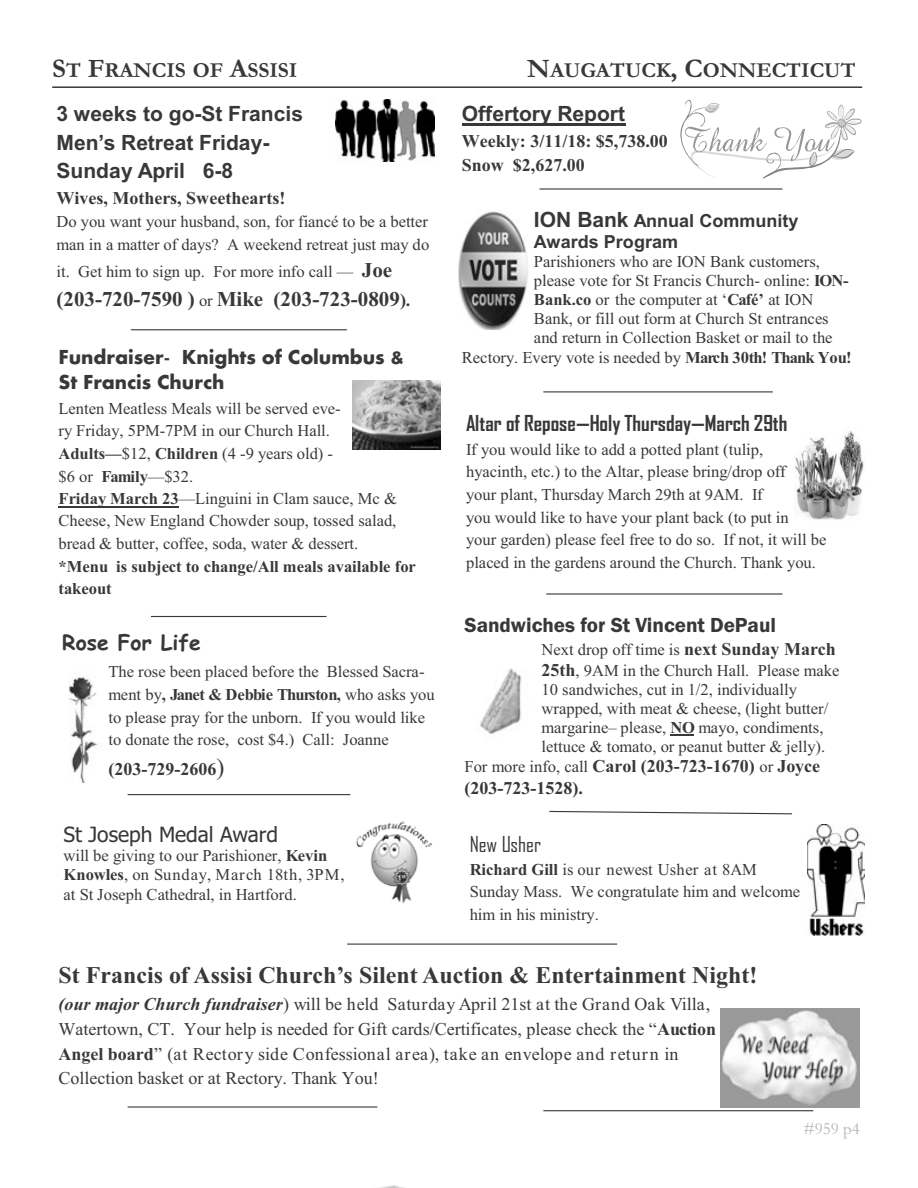
<style>
.page{position:relative;width:918px;height:1188px;background:#fff}
.page>*{position:absolute;margin:0;border:0;box-sizing:border-box;transform-origin:0 0}
.t1{font:700 24px "Times New Roman";color:#383838}
.t2{font:700 21.6px "Garamond";color:#383838}
.t3{font:700 21.15px "Aharoni";color:#383838}
.t4{font:600 21.15px "Franklin Gothic";color:#383838}
.t5{font:700 21px/28.7px "Arial";color:#383838}
.t6{font:700 21px "Agency FB";color:#383838}
.t7{font:700 21px "Times New Roman";color:#383838}
.t8{font:21px "Tahoma";letter-spacing:-.005em;color:#383838}
.t9{font:700 21px "Aharoni";color:#383838}
.t10{font:700 21px "Comic Sans MS";color:#383838}
.t11{font:21px "Agency FB";color:#383838}
.t12{font:18px/24.6px "Times New Roman";color:#383838}
.t13{font:700 18px/24.5px "Times New Roman";color:#383838}
.t14{font:700 18px/21.5px "Arial";color:#383838}
.t15{font:17.1px "Garamond";color:#b4b4b4}
.t16{font:16.65px "Times New Roman";color:#383838}
.t17{font:16.5px/22.5px "Times New Roman";color:#383838}
.t18{font:700 16.5px/22.5px "Times New Roman";color:#383838}
.s1{font-size:27px}
.s2{font-weight:700;font-size:21px}
.s3{font-weight:400;font-size:16.5px}
.s4{font-size:18px}
.s5{font-weight:700}
.s6{font-weight:400;font-size:24px}
.s7{font-size:21px}
.s8{font-weight:700;font-size:18px}
.s9{font-weight:700;font-style:italic}
</style>
<div class="page">
<hr style="left:52px;top:86px;width:810px;height:2px;background:#383838">
<hr style="left:543px;top:1110px;width:270px;height:1px;background:#383838">
<img style="left:808px;top:824px;width:57px;height:111px">
<hr style="left:546px;top:593px;width:236px;height:2px;background:#383838">
<hr style="left:128px;top:794px;width:222px;height:1px;background:#383838">
<hr style="left:539px;top:188px;width:243px;height:2px;background:#383838">
<hr style="left:543px;top:391px;width:230px;height:1px;background:#383838">
<hr style="left:128px;top:1106px;width:249px;height:2px;background:#383838">
<hr style="left:131px;top:329px;width:216px;height:1px;background:#383838">
<svg style="left:680px;top:100px;width:182px;height:78px"></svg>
<hr style="left:462px;top:123px;width:163px;height:2px;background:#383838">
<svg style="left:549px;top:810px;width:244px;height:5px"></svg>
<hr style="left:347px;top:944px;width:270px;height:1px;background:#383838">
<img style="left:380px;top:1185px;width:25px;height:3px">
<hr style="left:151px;top:616px;width:175px;height:1px;background:#383838">
<hr style="left:58px;top:506px;width:121px;height:1px;background:#383838">
<img style="left:69px;top:677px;width:29px;height:106px">
<hr style="left:670px;top:734px;width:24px;height:2px;background:#383838">
<img style="left:458px;top:211px;width:70px;height:119px">
<img style="left:720px;top:1008px;width:140px;height:99px">
<img style="left:336px;top:99px;width:99px;height:63px">
<img style="left:352px;top:380px;width:88px;height:69px">
<img style="left:795px;top:431px;width:69px;height:89px">
<img style="left:480px;top:668px;width:42px;height:66px">
<img style="left:357px;top:821px;width:75px;height:82px">
<img style="left:356px;top:826px;width:76px;height:20px">
<h2 class="t2" style="left:52px;top:62px;width:247px"><span class="s1">S</span>T <span class="s1">F</span>RANCIS OF <span class="s1">A</span>SSISI</h2>
<h2 class="t2" style="left:527px;top:62px;width:330px"><span class="s1">N</span>AUGATUCK<span class="s1">, C</span>ONNECTICUT</h2>
<p class="t5" style="left:57px;top:101px;width:248px">3 weeks to go-St Francis<br>Men’s Retreat Friday-<br>Sunday April 6-8</p>
<p class="t13" style="left:57px;top:188px;width:230px">Wives, Mothers, Sweethearts!</p>
<p class="t17" style="left:57px;top:212px;width:374px">Do you want your husband, son, for fiancé to be a better man in a matter of days? A weekend retreat just may do</p>
<p class="t17" style="left:57px;top:262px;width:337px">it. Get him to sign up. For more info call — <span class="s2">Joe</span></p>
<p class="t7" style="left:57px;top:292px;width:355px">(203-720-7590 ) <span class="s3">or</span> Mike (203-723-0809<span class="s4">).</span></p>
<p class="t3" style="left:59px;top:348px;width:347px">Fundraiser- Knights of Columbus &amp;</p>
<p class="t9" style="left:59px;top:373px;width:167px">St Francis Church</p>
<p class="t17" style="left:59px;top:398px;width:340px">Lenten Meatless Meals will be served eve-<br>ry Friday, 5PM-7PM in our Church Hall.<br><span class="s5">Adults—</span>$12, <span class="s5">Children</span> (4 -9 years old) -<br>$6 or <span class="s5">Family</span>—$32.<br><span class="s5">Friday March 23</span>—Linguini in Clam sauce, Mc &amp; Cheese, New England Chowder soup, tossed salad, bread &amp; butter, coffee, soda, water &amp; dessert.</p>
<p class="t18" style="left:59px;top:557px;width:359px">*Menu is subject to change/All meals available for takeout</p>
<p class="t10" style="left:62px;top:631px;width:140px">Rose For Life</p>
<p class="t17" style="left:108px;top:662px;width:328px">The rose been placed before the Blessed Sacra&shy;ment by<span class="s5">, Janet &amp; Debbie Thurston,</span> who asks you to please pray for the unborn. If you would like to donate the rose, cost $4.) Call: Joanne</p>
<p class="t13" style="left:108px;top:759px;width:117px">(203-729-2606<span class="s6">)</span></p>
<p class="t8" style="left:64px;top:822px;width:216px">St Joseph Medal Award</p>
<p class="t17" style="left:64px;top:847px;width:282px;line-height:19.4px">will be giving to our Parishioner, <span class="s5">Kevin<br>Knowles</span>, on Sunday, March 18th, 3PM, at St Joseph Cathedral, in Hartford.</p>
<p class="t5" style="left:462px;top:101px;width:165px">Offertory Report</p>
<p class="t13" style="left:462px;top:130px;width:207px">Weekly: 3/11/18: $5,738.00<br>Snow $2,627.00</p>
<p class="t14" style="left:534px;top:211px;width:266px"><span class="s7">ION Bank</span> Annual Community<br>Awards Program</p>
<p class="t17" style="left:534px;top:254px;width:316px;line-height:18.9px">Parishioners who are ION Bank customers, please vote for St Francis Church- online: <span class="s5">ION-Bank.co</span> or the computer at ‘<span class="s5">Café’</span> at ION Bank, or fill out form at Church St entrances and return in Collection Basket or mail to the</p>
<p class="t16" style="left:462px;top:351px;width:391px">Rectory. Every vote is needed by <span class="s5">March 30th! Thank You!</span></p>
<p class="t6" style="left:466px;top:411px;width:323px">Altar of Repose—Holy Thursday—March 29th</p>
<p class="t17" style="left:466px;top:439px;width:362px">If you would like to add a potted plant (tulip, hyacinth, etc.) to the Altar, please bring/drop off<br>your plant, Thursday March 29th at 9AM. If<br>you would like to have your plant back (to put in<br>your garden) please feel free to do so. If not, it will be placed in the gardens around the Church. Thank you.</p>
<p class="t4" style="left:464px;top:617px;width:313px">Sandwiches for St Vincent DePaul</p>
<p class="t17" style="left:542px;top:641px;width:299px;line-height:20.7px">Next drop off time is <span class="s8">next Sunday March<br>25th</span>, 9AM in the Church Hall. Please make</p>
<p class="t17" style="left:542px;top:682px;width:288px;line-height:18.9px">10 sandwiches, cut in 1/2, individually wrapped, with meat &amp; cheese, (light butter/ margarine– please, <span class="s5">NO</span> mayo, condiments, lettuce &amp; tomato, or peanut butter &amp; jelly).</p>
<p class="t13" style="left:464px;top:758px;width:357px;line-height:21.3px"><span class="s3">For more info, call</span> Carol (203-723-1670) <span class="s3">or</span> Joyce (203-723-1528).</p>
<p class="t11" style="left:470px;top:833px;width:73px">New Usher</p>
<p class="t17" style="left:470px;top:860px;width:332px"><span class="s5">Richard Gill</span> is our newest Usher at 8AM<br>Sunday Mass. We congratulate him and welcome him in his ministry.</p>
<h1 class="t1" style="left:59px;top:967px;width:701px">St Francis of Assisi Church’s Silent Auction &amp; Entertainment Night!</h1>
<p class="t12" style="left:59px;top:993px;width:659px"><span class="s9">(our major Church fundraiser</span>) will be held Saturday April 21st at the Grand Oak Villa, Watertown, CT. Your help is needed for Gift cards/Certificates, please check the “<span class="s5">Auction Angel board</span>” (at Rectory side Confessional area), take an envelope and return in Collection basket or at Rectory. Thank You!</p>
<p class="t15" style="left:803px;top:1123px;width:58px">#959 p4</p>
</div>
